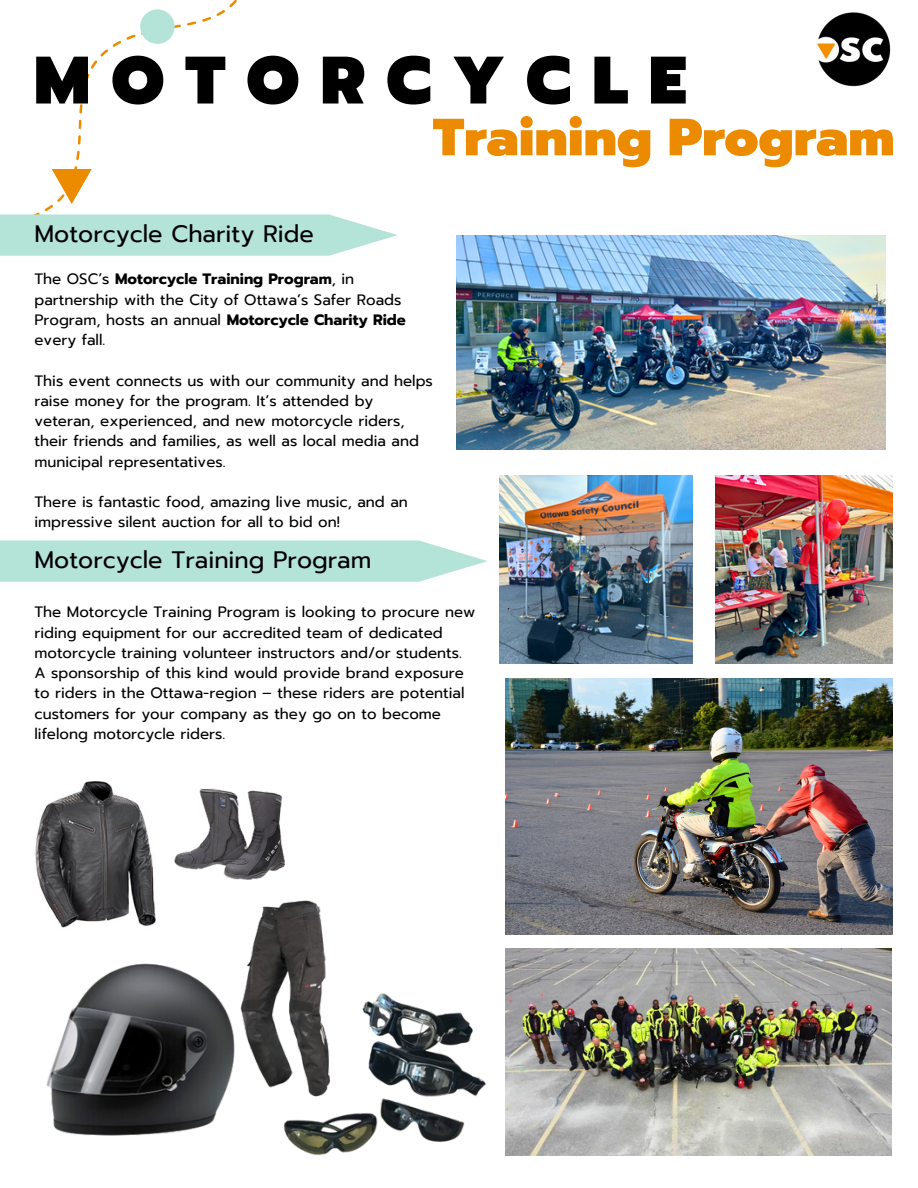
<style>
.page{position:relative;width:918px;height:1188px;background:#fff}
.page>*{position:absolute;margin:0;border:0;box-sizing:border-box;transform-origin:0 0}
.t1{font:900 67.05px "Prompt";letter-spacing:.315em;color:#000}
.t2{font:900 52.2px "Prompt";color:#ed8b00}
.t3{font:23.7px "Prompt";color:#000}
.t4{font:15px/20.2px "Prompt";color:#000}
.s1{font-weight:700}
</style>
<div class="page">
<svg style="left:35px;top:0;width:202px;height:214px"></svg>
<div style="left:140px;top:9px;width:35px;height:35px;background:#b4e3d8;border-radius:50%"></div>
<svg style="left:52px;top:169px;width:40px;height:35px"></svg>
<div style="left:0;top:214px;width:398px;height:42px;background:#b4e3d8"></div>
<img style="left:457px;top:235px;width:428px;height:215px">
<div style="left:0;top:541px;width:488px;height:41px;background:#b4e3d8"></div>
<img style="left:715px;top:475px;width:177px;height:188px">
<img style="left:46px;top:963px;width:178px;height:173px">
<img style="left:35px;top:782px;width:121px;height:146px">
<img style="left:187px;top:901px;width:139px;height:195px">
<img style="left:175px;top:788px;width:110px;height:92px">
<img style="left:279px;top:986px;width:207px;height:170px">
<img style="left:500px;top:475px;width:192px;height:188px">
<img style="left:505px;top:678px;width:387px;height:257px">
<img style="left:505px;top:949px;width:386px;height:207px">
<img style="left:817px;top:12px;width:74px;height:75px">
<p class="t1" style="left:34px;top:30px;width:654px">MOTORCYCLE</p>
<p class="t2" style="left:433px;top:98px;width:463px">Training Program</p>
<p class="t3" style="left:34px;top:217px;width:281px">Motorcycle Charity Ride</p>
<p class="t4" style="left:34px;top:269px;width:373px">The OSC’s <span class="s1">Motorcycle Training Program</span>, in partnership with the City of Ottawa’s Safer Roads Program, hosts an annual <span class="s1">Motorcycle Charity Ride </span>every fall.</p>
<h3 class="t4" style="left:34px;top:370px;width:400px">This event connects us with our community and helps raise money for the program. It’s attended by veteran, experienced, and new motorcycle riders, their friends and families, as well as local media and municipal representatives.</h3>
<p class="t4" style="left:34px;top:492px;width:375px">There is fantastic food, amazing live music, and an impressive silent auction for all to bid on!</p>
<p class="t3" style="left:34px;top:543px;width:338px">Motorcycle Training Program</p>
<p class="t4" style="left:34px;top:602px;width:443px">The Motorcycle Training Program is looking to procure new riding equipment for our accredited team of dedicated motorcycle training volunteer instructors and/or students.<br>A sponsorship of this kind would provide brand exposure to riders in the Ottawa-region – these riders are potential customers for your company as they go on to become lifelong motorcycle riders.</p>
</div>
